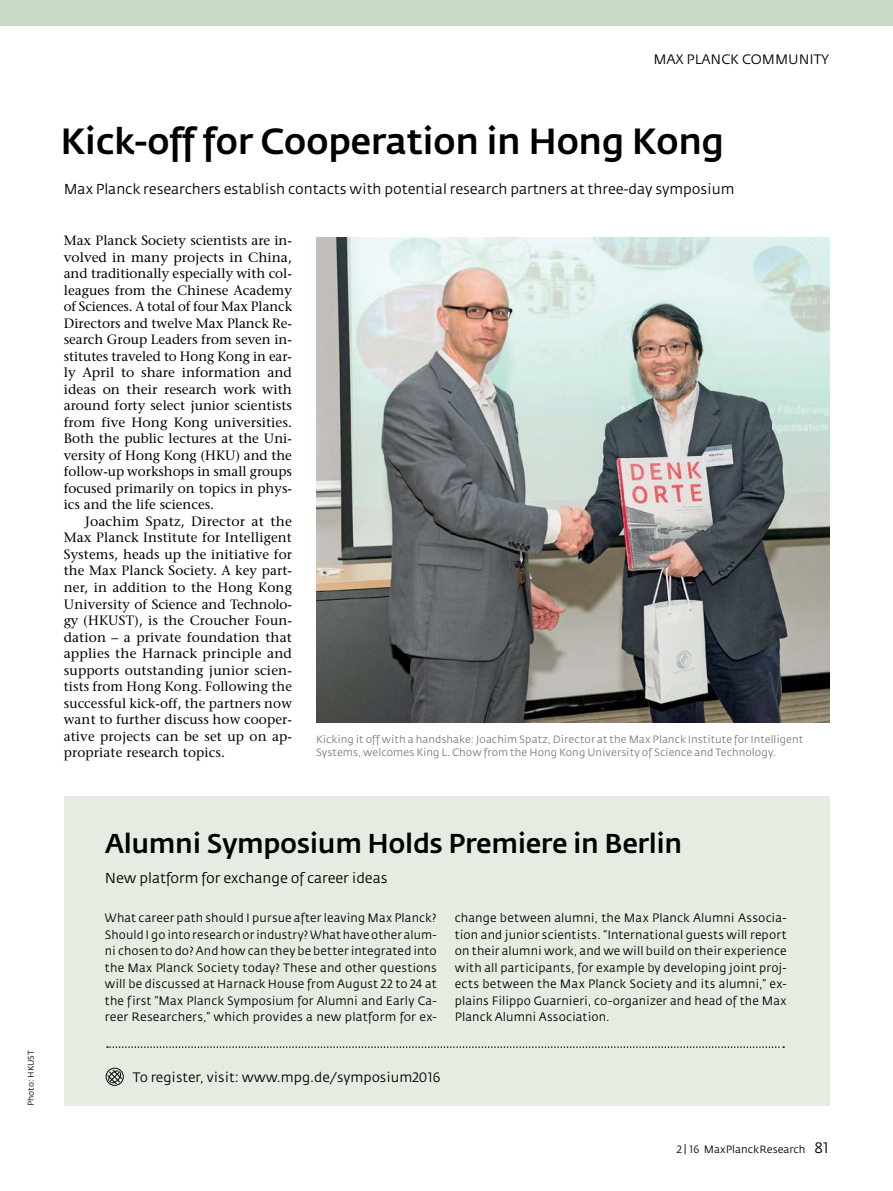
<style>
.page{position:relative;width:893px;height:1191px;background:#fff}
.page>*{position:absolute;margin:0;border:0;box-sizing:border-box;transform-origin:0 0}
.t1{font:500 36px "Fedra Sans";letter-spacing:-.015em;color:#000}
.t2{font:500 27px "Fedra Sans";letter-spacing:-.015em;color:#000}
.t3{font:14.25px "Fedra Sans";letter-spacing:-.005em;color:#000}
.t4{font:13.5px "Stone Serif";color:#000}
.t5{font:13.5px "Fedra Sans";color:#000}
.t6{font:12px/16.5px "Fedra Sans";letter-spacing:.01em;color:#000;text-align:justify}
.t7{font:10.5px/13.5px "Fedra Sans";letter-spacing:.005em;color:#7a7d7d}
.t8{font:10.5px "Fedra Sans";color:#000}
.t9{font:8.25px "Fedra Sans";color:#000}
.s1{font-family:"Fedra Sans Book SC"}
.s2{font-family:"Fedra Sans Book SC";font-size:15px}
</style>
<div class="page">
<div style="left:0;top:0;width:893px;height:26px;background:#ccdbc5"></div>
<div style="left:64px;top:797px;width:765px;height:309px;background:#e5ede2"></div>
<svg style="left:105px;top:1069px;width:19px;height:16px"></svg>
<div style="left:106px;top:1067px;width:18px;height:18px;border:1px solid #000;border-radius:50%"></div>
<img style="left:316px;top:237px;width:513px;height:486px">
<svg style="left:107px;top:1046px;width:677px;height:1px"></svg>
<p class="t9" style="left:27px;top:1106px;width:57px;rotate:-90deg">Photo: HKUST</p>
<p class="t5" style="left:653px;top:52px;width:177px">MAX PLANCK COMMUNITY</p>
<p class="t1" style="left:61px;top:121px;width:665px">Kick-off for Cooperation in Hong Kong</p>
<p class="t3" style="left:64px;top:181px;width:672px">Max Planck researchers establish contacts with potential research partners at three-day symposium</p>
<p class="t4" style="left:64px;top:233px;width:230px">Max Planck Society scientists are in-</p>
<p class="t4" style="left:64px;top:249px;width:230px">volved in many projects in China,</p>
<p class="t4" style="left:64px;top:266px;width:230px">and traditionally especially with col-</p>
<p class="t4" style="left:64px;top:282px;width:230px">leagues from the Chinese Academy</p>
<p class="t4" style="left:64px;top:299px;width:230px">of Sciences. A total of four Max Planck</p>
<p class="t4" style="left:64px;top:315px;width:230px">Directors and twelve Max Planck Re-</p>
<p class="t4" style="left:64px;top:332px;width:230px">search Group Leaders from seven in-</p>
<p class="t4" style="left:64px;top:348px;width:230px">stitutes traveled to Hong Kong in ear-</p>
<p class="t4" style="left:64px;top:365px;width:230px">ly April to share information and</p>
<p class="t4" style="left:64px;top:381px;width:230px">ideas on their research work with</p>
<p class="t4" style="left:64px;top:398px;width:230px">around forty select junior scientists</p>
<p class="t4" style="left:64px;top:414px;width:230px">from five Hong Kong universities.</p>
<p class="t4" style="left:64px;top:431px;width:230px">Both the public lectures at the Uni-</p>
<p class="t4" style="left:64px;top:447px;width:230px">versity of Hong Kong (HKU) and the</p>
<p class="t4" style="left:64px;top:464px;width:230px">follow-up workshops in small groups</p>
<p class="t4" style="left:64px;top:480px;width:230px">focused primarily on topics in phys-</p>
<p class="t4" style="left:64px;top:497px;width:152px">ics and the life sciences.</p>
<p class="t4" style="left:85px;top:513px;width:208px">Joachim Spatz, Director at the</p>
<p class="t4" style="left:64px;top:530px;width:230px">Max Planck Institute for Intelligent</p>
<p class="t4" style="left:64px;top:546px;width:230px">Systems, heads up the initiative for</p>
<p class="t4" style="left:64px;top:563px;width:230px">the Max Planck Society. A key part-</p>
<p class="t4" style="left:64px;top:579px;width:230px">ner, in addition to the Hong Kong</p>
<p class="t4" style="left:64px;top:596px;width:230px">University of Science and Technolo-</p>
<p class="t4" style="left:64px;top:612px;width:230px">gy (HKUST), is the Croucher Foun-</p>
<p class="t4" style="left:64px;top:629px;width:230px">dation – a private foundation that</p>
<p class="t4" style="left:64px;top:645px;width:230px">applies the Harnack principle and</p>
<p class="t4" style="left:64px;top:662px;width:230px">supports outstanding junior scien-</p>
<p class="t4" style="left:64px;top:678px;width:230px">tists from Hong Kong. Following the</p>
<p class="t4" style="left:64px;top:695px;width:230px">successful kick-off, the partners now</p>
<p class="t4" style="left:64px;top:711px;width:230px">want to further discuss how cooper-</p>
<p class="t4" style="left:64px;top:728px;width:230px">ative projects can be set up on ap-</p>
<p class="t4" style="left:64px;top:744px;width:163px">propriate research topics.</p>
<p class="t7" style="left:316px;top:732px;width:488px">Kicking it off with a handshake: Joachim Spatz, Director at the Max Planck Institute for Intelligent<br>Systems, welcomes King L. Chow from the Hong Kong University of Science and Technology.</p>
<p class="t2" style="left:105px;top:827px;width:579px">Alumni Symposium Holds Premiere in Berlin</p>
<p class="t3" style="left:105px;top:870px;width:284px">New platform for exchange of career ideas</p>
<p class="t6" style="left:105px;top:910px;width:333px">What career path should I pursue after leaving Max Planck?<br>Should I go into research or industry? What have other alum&shy;ni chosen to do? And how can they be better integrated into the Max Planck Society today? These and other questions will be discussed at Harnack House from August <span class="s1">22</span> to <span class="s1">24</span> at the first “Max Planck Symposium for Alumni and Early Ca&shy;reer Researchers,” which provides a new platform for ex-</p>
<p class="t6" style="left:455px;top:910px;width:333px">change between alumni, the Max Planck Alumni Associa&shy;tion and junior scientists. “International guests will report on their alumni work, and we will build on their experience with all participants, for example by developing joint proj&shy;ects between the Max Planck Society and its alumni,” ex&shy;plains Filippo Guarnieri, co-organizer and head of the Max Planck Alumni Association.</p>
<p class="t5" style="left:133px;top:1069px;width:309px">To register, visit: www.mpg.de/symposium<span class="s1">2016</span></p>
<p class="t8" style="left:677px;top:1144px;width:154px"><span class="s1">2 | 16</span> MaxPlanckResearch <span class="s2">81</span></p>
</div>
